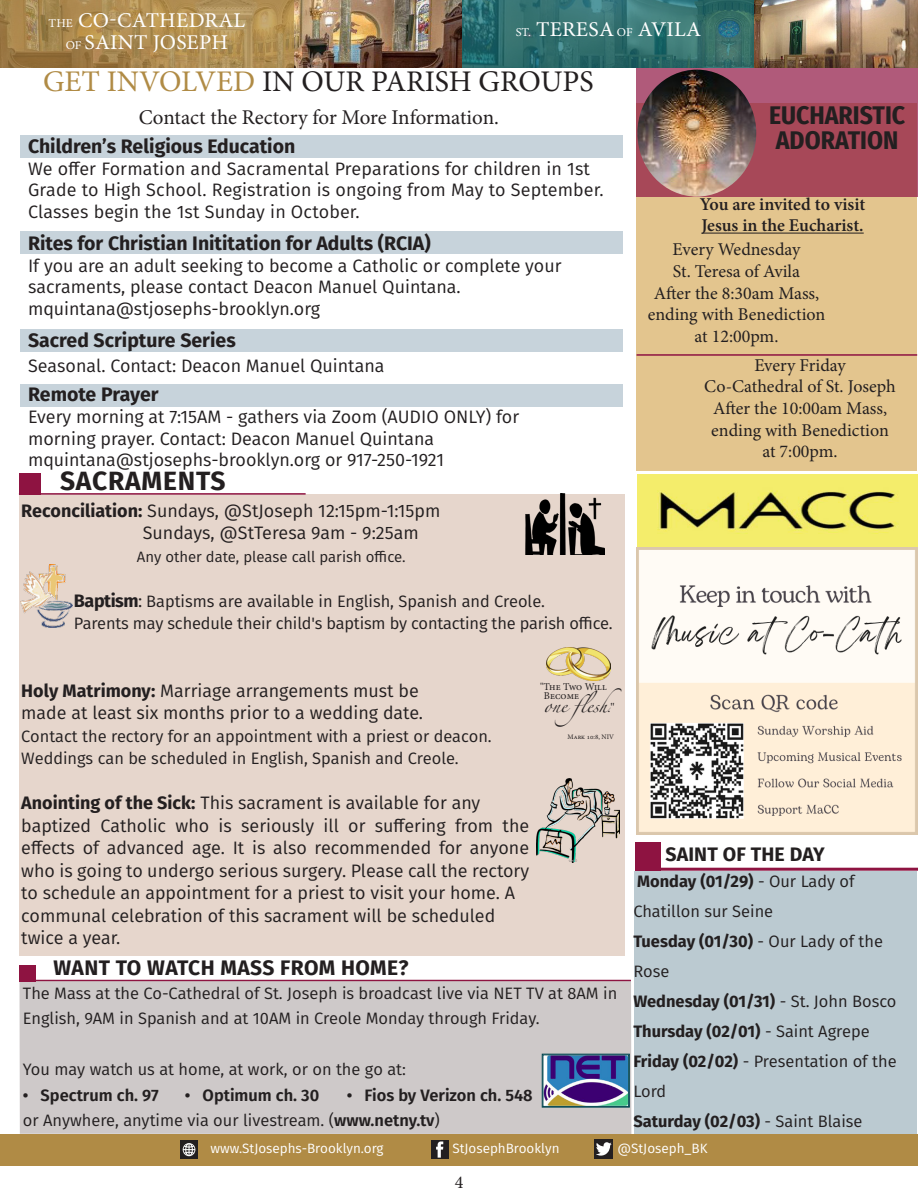
<style>
.page{position:relative;width:918px;height:1188px;background:#fff}
.page>*{position:absolute;margin:0;border:0;box-sizing:border-box;transform-origin:0 0}
.t1{font:30px "Minion Pro";color:#231f20}
.t2{font:700 26.4px "Fira Sans";letter-spacing:.03em;color:#231f20}
.t3{font:700 25.5px "Fira Sans Condensed";color:#231f20}
.t4{font:21px "Minion Pro";letter-spacing:.01em;color:#fff}
.t5{font:21px "Minion Pro";letter-spacing:-.005em;color:#231f20}
.t6{font:700 21px "Fira Sans";letter-spacing:.02em;color:#231f20}
.t7{font:700 19.5px "Fira Sans";color:#231f20}
.t8{font:18px/22.5px "Fira Sans";color:#231f20}
.t9{font:18px "Minion Pro";color:#231f20}
.t10{font:600 18px "Minion Pro";letter-spacing:-.005em;color:#231f20}
.t11{font:16.5px/30px "Fira Sans";color:#231f20}
.t12{font:700 16.5px "Fira Sans";color:#231f20}
.t13{font:600 16.5px "Fira Sans";color:#231f20}
.t14{font:15px "Fira Sans";color:#231f20}
.t15{font:13.5px "Fira Sans";color:#fff}
.t16{font:13.05px "Zapfino";color:#231f20}
.t17{font:10.35px "Minion Pro";letter-spacing:-.035em;color:#231f20}
.t18{font:10.35px "Minion Pro";color:#231f20}
.t19{font:6.9px "Minion Pro";color:#231f20}
.s1{font-size:12px}
.s2{color:#b08b45}
.s3{font-weight:700}
.s4{font-weight:700;font-size:18px}
.s5{font-size:18px}
.s6{font-family:"Minion Pro"}
.s7{font-weight:600}
.s8{font-weight:400}
</style>
<div class="page">
<div style="left:637px;top:104px;width:280px;height:367px;background:#e3c58e"></div>
<div style="left:0;top:1134px;width:918px;height:32px;background:#b08b45"></div>
<div style="left:180px;top:1140px;width:18px;height:19px;background:#231f20"></div>
<svg style="left:183px;top:1143px;width:12px;height:13px"></svg>
<div style="left:431px;top:1140px;width:17px;height:19px;background:#231f20"></div>
<svg style="left:436px;top:1142px;width:7px;height:16px"></svg>
<div style="left:594px;top:1139px;width:19px;height:20px;background:#231f20"></div>
<svg style="left:596px;top:1142px;width:16px;height:14px"></svg>
<div style="left:634px;top:871px;width:283px;height:263px;background:#bbcad1"></div>
<hr style="left:635px;top:868px;width:283px;height:3px;background:#8e1341">
<img style="left:294px;top:0;width:624px;height:68px">
<svg style="left:461px;top:0;width:293px;height:68px;background:#32706f"></svg>
<svg style="left:0;top:0;width:294px;height:68px;background:#ac8a50"></svg>
<div style="left:21px;top:384px;width:602px;height:23px;background:#c7d3db"></div>
<div style="left:20px;top:329px;width:603px;height:23px;background:#c7d3db"></div>
<div style="left:20px;top:231px;width:603px;height:23px;background:#c7d3db"></div>
<div style="left:20px;top:135px;width:603px;height:23px;background:#c7d3db"></div>
<div style="left:19px;top:495px;width:605px;height:461px;background:#e6d6cc"></div>
<hr style="left:19px;top:493px;width:287px;height:2px;background:#8e1341">
<img style="left:547px;top:647px;width:63px;height:34px">
<img style="left:21px;top:564px;width:52px;height:63px">
<img style="left:525px;top:494px;width:79px;height:61px">
<div style="left:19px;top:981px;width:612px;height:153px;background:#cec9c9"></div>
<svg style="left:542px;top:1054px;width:88px;height:53px;background:#58619c"></svg>
<div style="left:543px;top:1055px;width:86px;height:52px;border:1px solid #064953"></div>
<hr style="left:19px;top:980px;width:612px;height:1px;background:#8e1341">
<div style="left:19px;top:473px;width:21px;height:22px;background:#8e1341"></div>
<div style="left:19px;top:965px;width:17px;height:16px;background:#8e1341"></div>
<img style="left:536px;top:778px;width:84px;height:84px">
<div style="left:635px;top:843px;width:26px;height:28px;background:#8e1341"></div>
<svg style="left:637px;top:68px;width:281px;height:129px;background:#a94d61"></svg>
<img style="left:637px;top:70px;width:119px;height:127px">
<hr style="left:701px;top:233px;width:163px;height:1px;background:#231f20">
<hr style="left:637px;top:354px;width:280px;height:2px;background:#8e1341">
<img style="left:636px;top:474px;width:282px;height:361px">
<p class="t4" style="left:49px;top:6px;width:198px"><span class="s1">THE</span> CO-CATHEDRAL</p>
<p class="t4" style="left:66px;top:29px;width:164px"><span class="s1">OF</span> SAINT JOSEPH</p>
<p class="t1" style="left:43px;top:62px;width:552px"><span class="s2">GET INVOLVED</span> IN OUR PARISH GROUPS</p>
<p class="t4" style="left:516px;top:16px;width:187px"><span class="s1">ST.</span> TERESA <span class="s1">OF</span> AVILA</p>
<p class="t5" style="left:139px;top:103px;width:362px">Contact the Rectory for More Information.</p>
<p class="t7" style="left:28px;top:130px;width:269px">Children’s Religious Education</p>
<p class="t8" style="left:28px;top:157px;width:577px;line-height:21.6px">We offer Formation and Sacramental Preparations for children in 1st<br>Grade to High School. Registration is ongoing from May to September.<br>Classes begin the 1st Sunday in October.</p>
<p class="t7" style="left:28px;top:227px;width:404px">Rites for Christian Inititation for Adults (RCIA)</p>
<p class="t8" style="left:28px;top:254px;width:535px">If you are an adult seeking to become a Catholic or complete your</p>
<p class="t8" style="left:28px;top:275px;width:434px">sacraments, please contact Deacon Manuel Quintana.</p>
<p class="t8" style="left:28px;top:297px;width:294px">mquintana@stjosephs-brooklyn.org</p>
<p class="t7" style="left:28px;top:324px;width:209px">Sacred Scripture Series</p>
<p class="t8" style="left:28px;top:354px;width:358px">Seasonal. Contact: Deacon Manuel Quintana</p>
<p class="t7" style="left:28px;top:378px;width:132px">Remote Prayer</p>
<p class="t8" style="left:28px;top:405px;width:493px">Every morning at 7:15AM - gathers via Zoom (AUDIO ONLY) for</p>
<p class="t8" style="left:28px;top:427px;width:408px">morning prayer. Contact: Deacon Manuel Quintana</p>
<p class="t8" style="left:28px;top:448px;width:417px">mquintana@stjosephs-brooklyn.org or 917-250-1921</p>
<p class="t2" style="left:60px;top:459px;width:167px">SACRAMENTS</p>
<p class="t8" style="left:21px;top:499px;width:420px"><span class="s3">Reconciliation:</span> Sundays, @StJoseph 12:15pm-1:15pm</p>
<p class="t8" style="left:143px;top:522px;width:277px">Sundays, @StTeresa 9am - 9:25am</p>
<p class="t14" style="left:137px;top:546px;width:270px">Any other date, please call parish office.</p>
<p class="t11" style="left:74px;top:586px;width:473px"><span class="s4">Baptism</span><span class="s5">:</span> Baptisms are available in English, Spanish and Creole.</p>
<p class="t11" style="left:74px;top:608px;width:540px">Parents may schedule their child's baptism by contacting the parish office.</p>
<p class="t3" style="left:769px;top:94px;width:138px">EUCHARISTIC</p>
<p class="t3" style="left:776px;top:119px;width:124px">ADORATION</p>
<p class="t10" style="left:700px;top:191px;width:167px">You are invited to visit</p>
<p class="t10" style="left:701px;top:213px;width:164px">Jesus in the Eucharist.</p>
<p class="t9" style="left:673px;top:238px;width:129px">Every Wednesday</p>
<p class="t9" style="left:673px;top:259px;width:129px">St. Teresa of Avila</p>
<p class="t9" style="left:654px;top:281px;width:167px">After the 8:30am Mass,</p>
<p class="t9" style="left:648px;top:302px;width:179px">ending with Benediction</p>
<p class="t9" style="left:695px;top:324px;width:85px">at 12:00pm.</p>
<p class="t9" style="left:754px;top:353px;width:93px">Every Friday</p>
<p class="t9" style="left:704px;top:375px;width:193px">Co-Cathedral of St. Joseph</p>
<p class="t9" style="left:713px;top:396px;width:176px">After the 10:00am Mass,</p>
<p class="t9" style="left:711px;top:418px;width:179px">ending with Benediction</p>
<p class="t9" style="left:762px;top:439px;width:77px">at 7:00pm.</p>
<p class="t8" style="left:21px;top:679px;width:399px"><span class="s3">Holy Matrimony:</span> Marriage arrangements must be</p>
<p class="t8" style="left:21px;top:702px;width:403px">made at least six months prior to a wedding date.</p>
<p class="t11" style="left:21px;top:721px;width:472px">Contact the rectory for an appointment with a priest or deacon.</p>
<p class="t11" style="left:21px;top:743px;width:439px">Weddings can be scheduled in English, Spanish and Creole.</p>
<p class="t8" style="left:21px;top:792px;width:461px"><span class="s3">Anointing of the Sick:</span> This sacrament is available for any</p>
<p class="t8" style="left:21px;top:814px;width:509px;text-align:justify">baptized Catholic who is seriously ill or suffering from the effects of advanced age. It is also recommended for anyone who is going to undergo serious surgery. Please call the rectory to schedule an appointment for a priest to visit your home. A</p>
<p class="t8" style="left:21px;top:904px;width:475px">communal celebration of this sacrament will be scheduled</p>
<p class="t8" style="left:21px;top:927px;width:101px">twice a year.</p>
<p class="t6" style="left:53px;top:950px;width:357px">WANT TO WATCH MASS FROM HOME?</p>
<p class="t17" style="left:540px;top:680px;width:68px">"The Two Will</p>
<p class="t18" style="left:544px;top:689px;width:37px">Become</p>
<p class="t16" style="left:544px;top:700px;width:79px">one flesh<span class="s6">."</span></p>
<p class="t19" style="left:568px;top:733px;width:48px">Mark 10:8, NIV</p>
<p class="t11" style="left:23px;top:980px;width:596px;line-height:25.5px">The Mass at the Co-Cathedral of St. Joseph is broadcast live via NET TV at 8AM in<br>English, 9AM in Spanish and at 10AM in Creole Monday through Friday.</p>
<p class="t11" style="left:23px;top:1054px;width:385px">You may watch us at home, at work, or on the go at:</p>
<p class="t13" style="left:23px;top:1082px;width:137px">• Spectrum ch. 97</p>
<p class="t13" style="left:185px;top:1082px;width:136px">• Optimum ch. 30</p>
<p class="t13" style="left:347px;top:1082px;width:187px">• Fios by Verizon ch. 548</p>
<p class="t11" style="left:23px;top:1105px;width:418px">or Anywhere, anytime via our livestream. (<span class="s7">www.netny.tv</span>)</p>
<p class="t7" style="left:665px;top:838px;width:161px">SAINT OF THE DAY</p>
<p class="t12" style="left:637px;top:867px;width:219px">Monday (01/29) <span class="s8">- Our Lady of</span></p>
<p class="t11" style="left:633px;top:895px;width:141px">Chatillon sur Seine</p>
<p class="t11" style="left:633px;top:925px;width:251px"><span class="s3">Tuesday (01/30)</span> - Our Lady of the<br>Rose</p>
<p class="t12" style="left:633px;top:987px;width:265px">Wednesday (01/31) <span class="s8">- St. John Bosco</span></p>
<p class="t12" style="left:633px;top:1017px;width:238px">Thursday (02/01) <span class="s8">- Saint Agrepe</span></p>
<p class="t11" style="left:633px;top:1045px;width:265px"><span class="s3">Friday (02/02)</span> - Presentation of the<br>Lord</p>
<p class="t12" style="left:633px;top:1107px;width:231px">Saturday (02/03) <span class="s8">- Saint Blaise</span></p>
<p class="t15" style="left:210px;top:1138px;width:175px">www.StJosephs-Brooklyn.org</p>
<p class="t15" style="left:452px;top:1138px;width:109px">StJosephBrooklyn</p>
<p class="t15" style="left:617px;top:1138px;width:92px">@StJoseph_BK</p>
<p class="t9" style="left:455px;top:1170px;width:10px">4</p>
</div>
